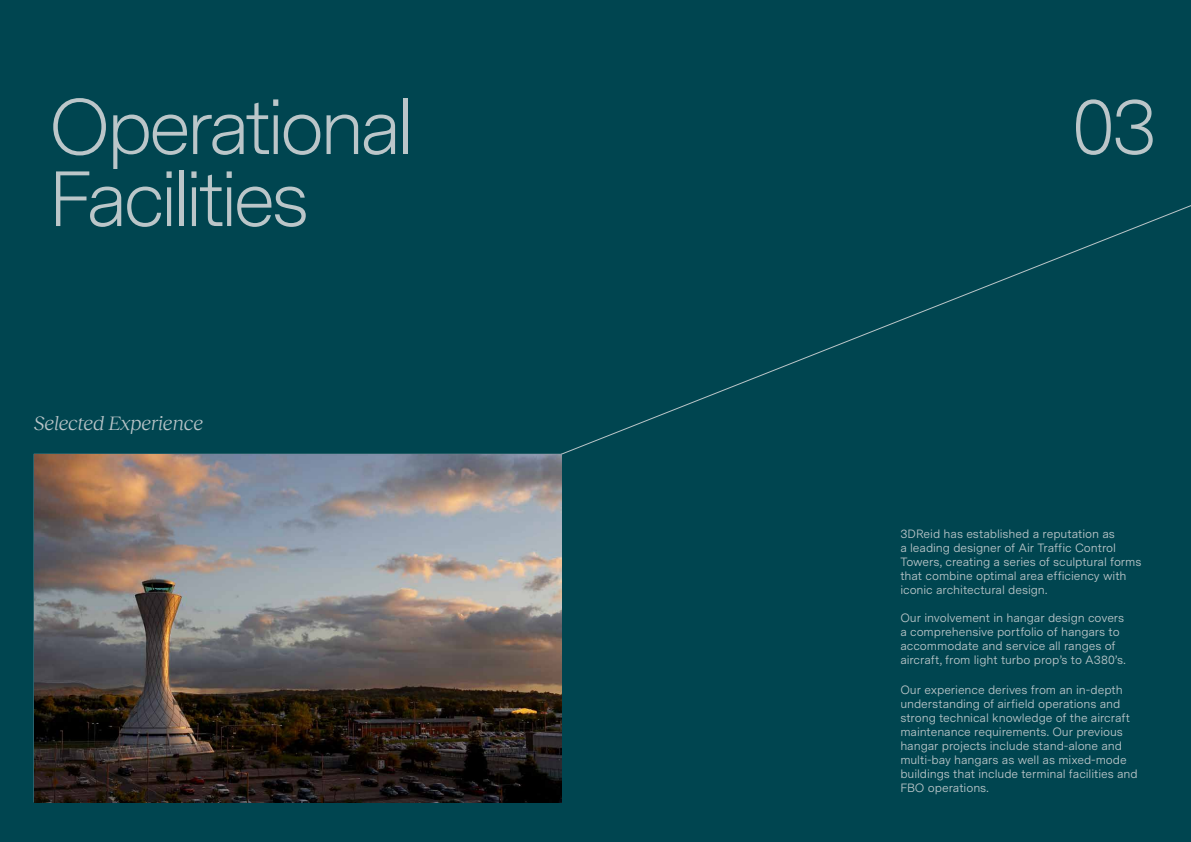
<style>
.page{position:relative;width:1191px;height:842px;background:#004550}
.page>*{position:absolute;margin:0;border:0;box-sizing:border-box;transform-origin:0 0}
.t1{font:300 78px/72px "Messina Sans";letter-spacing:-.07em;color:#bbc6c9}
.t2{font:italic 20px "Reckless Neue";color:#bbc6c9}
.t3{font:12px/14px "Messina Sans";letter-spacing:-.005em;color:#bbc6c9}
</style>
<div class="page">
<svg style="left:560px;top:205px;width:631px;height:250px"></svg>
<img style="left:34px;top:454px;width:527px;height:348px">
<h1 class="t1" style="left:48px;top:88px;width:368px">Operational<br>Facilities</h1>
<h1 class="t1" style="left:1071px;top:88px;width:87px">03</h1>
<h2 class="t2" style="left:34px;top:409px;width:171px">Selected Experience</h2>
<p class="t3" style="left:900px;top:526px;width:243px">3DReid has established a reputation as<br>a leading designer of Air Traffic Control Towers, creating a series of sculptural forms that combine optimal area efficiency with iconic architectural design.</p>
<p class="t3" style="left:900px;top:610px;width:227px">Our involvement in hangar design covers a comprehensive portfolio of hangars to accommodate and service all ranges of aircraft, from light turbo prop’s to A380’s.</p>
<p class="t3" style="left:900px;top:682px;width:239px">Our experience derives from an in-depth understanding of airfield operations and strong technical knowledge of the aircraft maintenance requirements. Our previous hangar projects include stand-alone and multi-bay hangars as well as mixed-mode buildings that include terminal facilities and FBO operations.</p>
</div>
